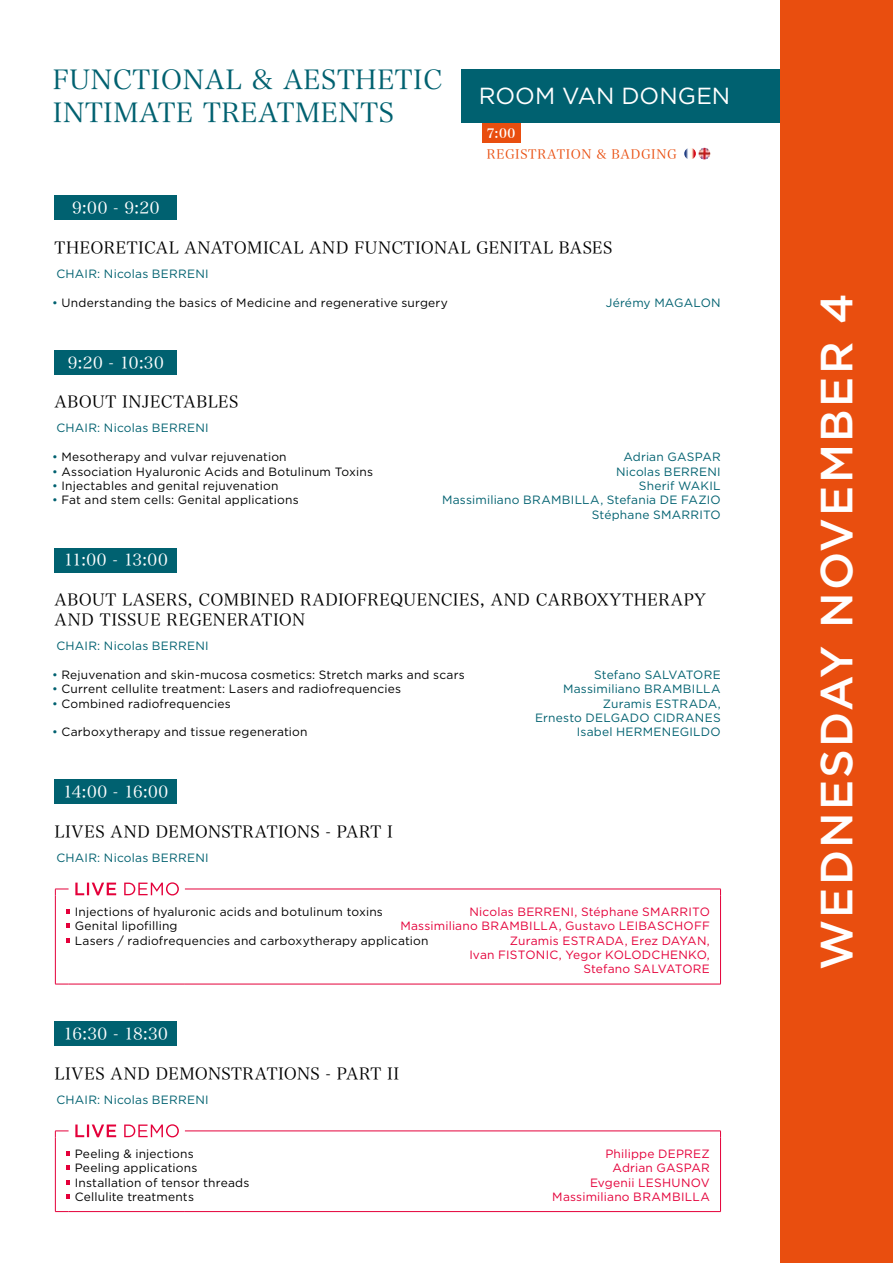
<style>
.page{position:relative;width:893px;height:1263px;background:#fff}
.page>*{position:absolute;margin:0;border:0;box-sizing:border-box;transform-origin:0 0}
.t1{font:500 45px "Gotham";letter-spacing:.05em;color:#fff}
.t2{font:27px "Hira Min Pro W3";letter-spacing:.02em;color:#006170}
.t3{font:23.25px "Gotham";color:#fff}
.t4{font:16.5px/19.8px "Hira Min Pro W3";letter-spacing:.025em;color:#000}
.t5{font:16.5px "Hira Min Pro W3";letter-spacing:.025em;color:#fff}
.t6{font:12.75px "Hira Min Pro W3";letter-spacing:.05em;color:#e94e0f}
.t7{font:12.75px "Hira Min Pro W6";color:#fff}
.t8{font:12px "Gotham";letter-spacing:.015em;color:#000}
.t9{font:12px "Gotham";letter-spacing:.02em;color:#006170}
.t10{font:12px/14.4px "Gotham";letter-spacing:.015em;color:#e4003a;text-align:right}
.s1{color:#006170}
</style>
<div class="page">
<div style="left:55px;top:196px;width:122px;height:24px;background:#006170"></div>
<div style="left:55px;top:350px;width:122px;height:25px;background:#006170"></div>
<div style="left:55px;top:548px;width:122px;height:24px;background:#006170"></div>
<div style="left:55px;top:780px;width:122px;height:24px;background:#006170"></div>
<hr style="left:55px;top:895px;width:1px;height:89px;background:#e4003a">
<hr style="left:720px;top:895px;width:1px;height:89px;background:#e4003a">
<svg style="left:55px;top:984px;width:14px;height:1px"></svg>
<hr style="left:69px;top:984px;width:116px;height:1px;background:#e4003a">
<hr style="left:185px;top:984px;width:536px;height:1px;background:#e4003a">
<svg style="left:55px;top:889px;width:14px;height:6px"></svg>
<hr style="left:185px;top:889px;width:536px;height:1px;background:#e4003a">
<svg style="left:75px;top:882px;width:104px;height:13px"></svg>
<svg style="left:66px;top:909px;width:4px;height:4px"></svg>
<svg style="left:66px;top:924px;width:4px;height:4px"></svg>
<svg style="left:66px;top:938px;width:4px;height:4px"></svg>
<div style="left:55px;top:1021px;width:122px;height:25px;background:#006170"></div>
<hr style="left:55px;top:1137px;width:1px;height:74px;background:#e4003a">
<hr style="left:720px;top:1137px;width:1px;height:74px;background:#e4003a">
<svg style="left:55px;top:1211px;width:14px;height:1px"></svg>
<hr style="left:69px;top:1211px;width:116px;height:1px;background:#e4003a">
<hr style="left:185px;top:1211px;width:536px;height:1px;background:#e4003a">
<svg style="left:55px;top:1131px;width:14px;height:6px"></svg>
<hr style="left:185px;top:1131px;width:536px;height:1px;background:#e4003a">
<svg style="left:75px;top:1124px;width:104px;height:13px"></svg>
<svg style="left:66px;top:1151px;width:4px;height:4px"></svg>
<svg style="left:66px;top:1165px;width:4px;height:5px"></svg>
<svg style="left:66px;top:1180px;width:4px;height:4px"></svg>
<svg style="left:66px;top:1194px;width:4px;height:5px"></svg>
<svg style="left:684px;top:148px;width:26px;height:11px"></svg>
<div style="left:482px;top:103px;width:38px;height:40px;background:#e94e0f"></div>
<div style="left:462px;top:69px;width:322px;height:53px;background:#006170"></div>
<div style="left:781px;top:0;width:112px;height:1263px;background:#e94e0f"></div>
<p class="t2" style="left:53px;top:57px;width:391px">FUNCTIONAL &amp; AESTHETIC</p>
<p class="t2" style="left:53px;top:89px;width:343px">INTIMATE TREATMENTS</p>
<p class="t3" style="left:479px;top:81px;width:253px">ROOM VAN DONGEN</p>
<p class="t7" style="left:487px;top:122px;width:30px">7:00</p>
<p class="t6" style="left:487px;top:143px;width:191px">REGISTRATION &amp; BADGING</p>
<p class="t5" style="left:72px;top:194px;width:89px">9:00 - 9:20</p>
<p class="t4" style="left:55px;top:236px;width:559px">THEORETICAL ANATOMICAL AND FUNCTIONAL GENITAL BASES</p>
<p class="t9" style="left:56px;top:266px;width:154px">CHAIR: Nicolas BERRENI</p>
<p class="t8" style="left:52px;top:295px;width:397px"><span class="s1">•</span> Understanding the basics of Medicine and regenerative surgery</p>
<p class="t9" style="left:606px;top:295px;width:116px">Jérémy MAGALON</p>
<p class="t5" style="left:68px;top:348px;width:97px">9:20 - 10:30</p>
<p class="t4" style="left:55px;top:391px;width:185px">ABOUT INJECTABLES</p>
<p class="t9" style="left:56px;top:420px;width:154px">CHAIR: Nicolas BERRENI</p>
<p class="t8" style="left:52px;top:449px;width:236px"><span class="s1">•</span> Mesotherapy and vulvar rejuvenation</p>
<p class="t9" style="left:623px;top:449px;width:99px">Adrian GASPAR</p>
<p class="t8" style="left:52px;top:464px;width:322px"><span class="s1">•</span> Association Hyaluronic Acids and Botulinum Toxins</p>
<p class="t9" style="left:616px;top:464px;width:106px">Nicolas BERRENI</p>
<p class="t8" style="left:52px;top:478px;width:228px"><span class="s1">•</span> Injectables and genital rejuvenation</p>
<p class="t9" style="left:639px;top:478px;width:83px">Sherif WAKIL</p>
<p class="t8" style="left:52px;top:492px;width:248px"><span class="s1">•</span> Fat and stem cells: Genital applications</p>
<p class="t9" style="left:442px;top:492px;width:280px">Massimiliano BRAMBILLA, Stefania DE FAZIO</p>
<p class="t9" style="left:592px;top:507px;width:130px">Stéphane SMARRITO</p>
<p class="t5" style="left:64px;top:546px;width:105px">11:00 - 13:00</p>
<p class="t4" style="left:55px;top:588px;width:653px">ABOUT LASERS, COMBINED RADIOFREQUENCIES, AND CARBOXYTHERAPY<br>AND TISSUE REGENERATION</p>
<p class="t9" style="left:56px;top:638px;width:154px">CHAIR: Nicolas BERRENI</p>
<p class="t8" style="left:52px;top:667px;width:414px"><span class="s1">•</span> Rejuvenation and skin-mucosa cosmetics: Stretch marks and scars</p>
<p class="t9" style="left:594px;top:667px;width:128px">Stefano SALVATORE</p>
<p class="t8" style="left:52px;top:681px;width:350px"><span class="s1">•</span> Current cellulite treatment: Lasers and radiofrequencies</p>
<p class="t9" style="left:563px;top:681px;width:159px">Massimiliano BRAMBILLA</p>
<p class="t8" style="left:52px;top:695px;width:180px"><span class="s1">•</span> Combined radiofrequencies</p>
<p class="t9" style="left:603px;top:695px;width:119px">Zuramis ESTRADA,</p>
<p class="t9" style="left:535px;top:710px;width:187px">Ernesto DELGADO CIDRANES</p>
<p class="t8" style="left:52px;top:724px;width:257px"><span class="s1">•</span> Carboxytherapy and tissue regeneration</p>
<p class="t9" style="left:577px;top:724px;width:145px">Isabel HERMENEGILDO</p>
<p class="t5" style="left:63px;top:778px;width:106px">14:00 - 16:00</p>
<p class="t4" style="left:55px;top:820px;width:340px">LIVES AND DEMONSTRATIONS - PART I</p>
<p class="t9" style="left:56px;top:850px;width:154px">CHAIR: Nicolas BERRENI</p>
<p class="t8" style="left:75px;top:904px;width:310px">Injections of hyaluronic acids and botulinum toxins</p>
<p class="t10" style="left:469px;top:904px;width:242px">Nicolas BERRENI, Stéphane SMARRITO</p>
<p class="t8" style="left:75px;top:918px;width:104px">Genital lipofilling</p>
<p class="t10" style="left:400px;top:918px;width:311px">Massimiliano BRAMBILLA, Gustavo LEIBASCHOFF</p>
<p class="t8" style="left:75px;top:933px;width:355px">Lasers / radiofrequencies and carboxytherapy application</p>
<p class="t10" style="left:510px;top:933px;width:202px">Zuramis ESTRADA, Erez DAYAN,</p>
<p class="t10" style="left:469px;top:947px;width:242px">Ivan FISTONIC, Yegor KOLODCHENKO,<br>Stefano SALVATORE</p>
<p class="t5" style="left:64px;top:1020px;width:106px">16:30 - 18:30</p>
<p class="t4" style="left:55px;top:1062px;width:346px">LIVES AND DEMONSTRATIONS - PART II</p>
<p class="t9" style="left:56px;top:1092px;width:154px">CHAIR: Nicolas BERRENI</p>
<p class="t8" style="left:75px;top:1146px;width:120px">Peeling &amp; injections</p>
<p class="t10" style="left:605px;top:1146px;width:106px">Philippe DEPREZ</p>
<p class="t8" style="left:75px;top:1160px;width:124px">Peeling applications</p>
<p class="t10" style="left:612px;top:1160px;width:99px">Adrian GASPAR</p>
<p class="t8" style="left:75px;top:1174px;width:176px">Installation of tensor threads</p>
<p class="t10" style="left:590px;top:1175px;width:121px">Evgenii LESHUNOV</p>
<p class="t8" style="left:75px;top:1189px;width:121px">Cellulite treatments</p>
<p class="t10" style="left:552px;top:1189px;width:159px">Massimiliano BRAMBILLA</p>
<p class="t1" style="left:807px;top:970px;width:678px;rotate:-90deg">WEDNESDAY NOVEMBER 4</p>
</div>
